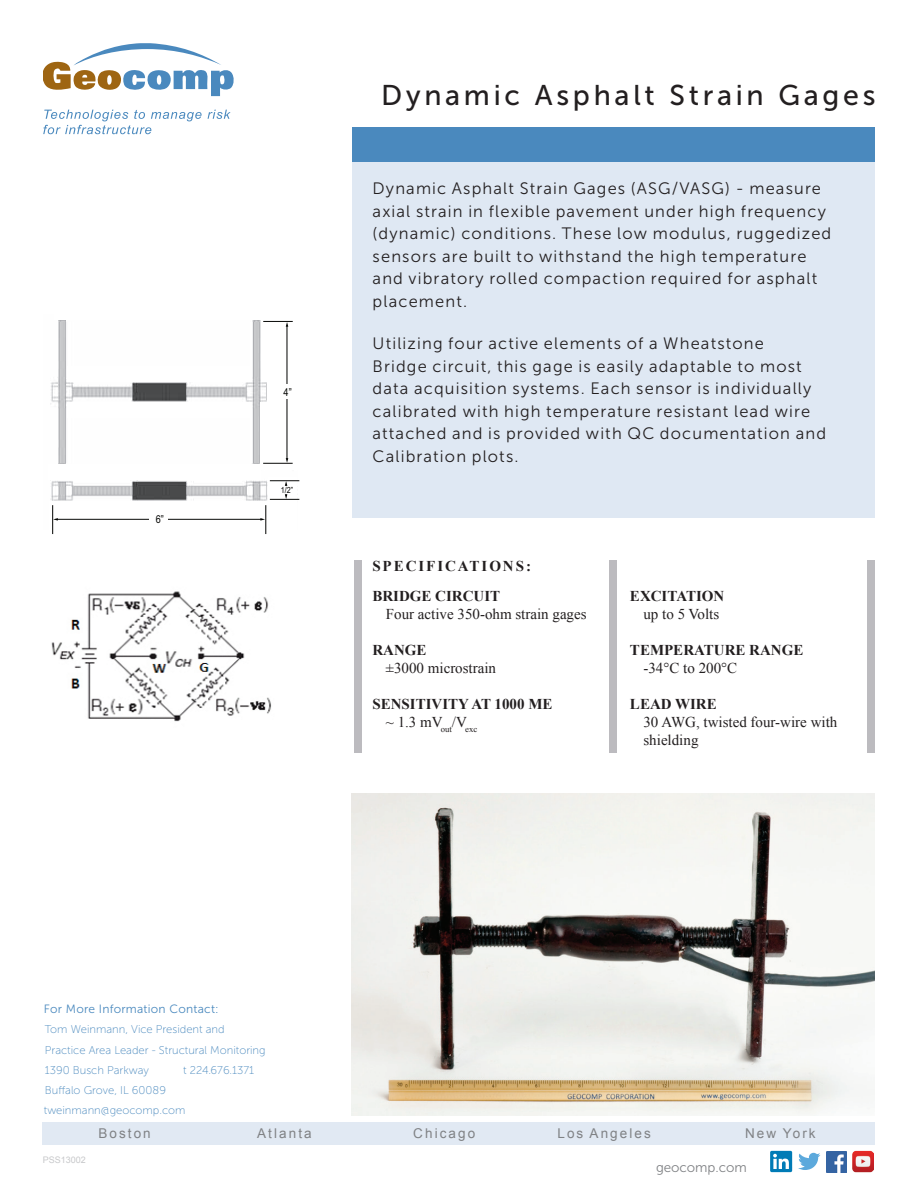
<style>
.page{position:relative;width:918px;height:1188px;background:#fff}
.page>*{position:absolute;margin:0;border:0;box-sizing:border-box;transform-origin:0 0}
.t1{font:28.5px "Museo Sans 500";letter-spacing:.13em;color:#231f20}
.Body_text{font:16.5px/22.5px "Museo Sans 300";letter-spacing:.07em;color:#231f20}
.t2{font:15px/18px "Times New Roman";color:#231f20}
.t3{font:700 15px "Times New Roman";color:#231f20}
.t4{font:700 15px "Times New Roman";letter-spacing:.13em;color:#231f20}
.t5{font:13.5px "Arial";letter-spacing:.155em;color:#808285}
.Title{font:13.5px "Museo Sans 300";letter-spacing:-.005em;color:#808285}
.t6{font:12px "Museo Sans 300";letter-spacing:.02em;color:#4a89be}
.t7{font:11.25px "Museo Sans 100";color:#4a89be}
.t8{font:10.95px "Arial Narrow";color:#040503}
.t9{font:9px "Arial";color:#c7c8ca}
.t10{font:8.55px "Arial Narrow";color:#040503}
</style>
<div class="page">
<img style="left:827px;top:1151px;width:20px;height:21px">
<svg style="left:798px;top:1153px;width:22px;height:17px"></svg>
<div style="left:770px;top:1151px;width:22px;height:21px;background:#007bb6;border-radius:2px"></div>
<svg style="left:773px;top:1154px;width:16px;height:15px"></svg>
<img style="left:853px;top:1151px;width:20px;height:21px">
<svg style="left:43px;top:43px;width:191px;height:53px"></svg>
<svg style="left:208px;top:110px;width:23px;height:9px"></svg>
<svg style="left:43px;top:110px;width:159px;height:24px"></svg>
<div style="left:43px;top:1122px;width:832px;height:23px;background:#e1e9f3"></div>
<div style="left:352px;top:149px;width:523px;height:369px;background:#dfe8f3"></div>
<div style="left:352px;top:127px;width:523px;height:35px;background:#4a89be"></div>
<img style="left:351px;top:794px;width:523px;height:322px">
<img style="left:50px;top:320px;width:217px;height:181px">
<img style="left:51px;top:591px;width:220px;height:131px">
<div style="left:261px;top:314px;width:47px;height:68px;background:#fff"></div>
<div style="left:48px;top:464px;width:213px;height:16px;background:#fff"></div>
<div style="left:67px;top:402px;width:185px;height:16px;background:#fff"></div>
<div style="left:67px;top:366px;width:185px;height:16px;background:#fff"></div>
<div style="left:261px;top:403px;width:41px;height:67px;background:#fff"></div>
<hr style="left:263px;top:321px;width:30px;height:1px;background:#040503">
<hr style="left:263px;top:463px;width:30px;height:1px;background:#040503">
<hr style="left:287px;top:326px;width:1px;height:133px;background:#040503">
<hr style="left:57px;top:519px;width:204px;height:1px;background:#040503">
<svg style="left:52px;top:505px;width:6px;height:29px"></svg>
<svg style="left:260px;top:480px;width:39px;height:54px"></svg>
<div style="left:279px;top:384px;width:16px;height:15px;background:#fff"></div>
<div style="left:149px;top:509px;width:19px;height:18px;background:#fff"></div>
<div style="left:277px;top:486px;width:18px;height:8px;background:#fff"></div>
<div style="left:354px;top:560px;width:7px;height:193px;background:#bcbbbf"></div>
<div style="left:609px;top:560px;width:7px;height:193px;background:#bcbbbf"></div>
<div style="left:868px;top:560px;width:7px;height:193px;background:#bcbbbf"></div>
<p class="t8" style="left:156px;top:511px;width:10px">6”</p>
<p class="t8" style="left:284px;top:384px;width:10px">4”</p>
<p class="t10" style="left:281px;top:484px;width:14px">1/2”</p>
<p class="t1" style="left:381px;top:79px;width:496px">Dynamic Asphalt Strain Gages</p>
<p class="Body_text" style="left:373px;top:177px;width:460px">Dynamic Asphalt Strain Gages (ASG/VASG) - measure axial strain in flexible pavement under high frequency (dynamic) conditions. These low modulus, ruggedized sensors are built to withstand the high temperature and vibratory rolled compaction required for asphalt placement.</p>
<p class="Body_text" style="left:373px;top:333px;width:455px">Utilizing four active elements of a Wheatstone<br>Bridge circuit, this gage is easily adaptable to most data acquisition systems. Each sensor is individually calibrated with high temperature resistant lead wire attached and is provided with QC documentation and Calibration plots.</p>
<p class="t4" style="left:372px;top:555px;width:160px">SPECIFICATIONS:</p>
<p class="t3" style="left:372px;top:585px;width:129px">BRIDGE CIRCUIT</p>
<p class="t2" style="left:386px;top:605px;width:202px">Four active 350-ohm strain gages</p>
<p class="t3" style="left:372px;top:639px;width:56px">RANGE</p>
<p class="t2" style="left:386px;top:659px;width:112px">±3000 microstrain</p>
<p class="t3" style="left:372px;top:693px;width:182px">SENSITIVITY AT 1000 ME</p>
<p class="t2" style="left:386px;top:713px;width:93px">~ 1.3 mV<sub>out</sub>/V<sub>exc</sub></p>
<p class="t3" style="left:630px;top:585px;width:96px">EXCITATION</p>
<p class="t2" style="left:643px;top:605px;width:77px">up to 5 Volts</p>
<p class="t3" style="left:630px;top:639px;width:175px">TEMPERATURE RANGE</p>
<p class="t2" style="left:643px;top:659px;width:95px">-34°C to 200°C</p>
<p class="t3" style="left:630px;top:693px;width:88px">LEAD WIRE</p>
<p class="t2" style="left:643px;top:713px;width:195px">30 AWG, twisted four-wire with shielding</p>
<p class="t6" style="left:44px;top:1002px;width:177px">For More Information Contact:</p>
<p class="t7" style="left:45px;top:1023px;width:181px">Tom Weinmann, Vice President and</p>
<p class="t7" style="left:45px;top:1044px;width:222px">Practice Area Leader - Structural Monitoring</p>
<p class="t7" style="left:45px;top:1064px;width:106px">1390 Busch Parkway</p>
<p class="t7" style="left:183px;top:1064px;width:72px">t 224.676.1371</p>
<p class="t7" style="left:45px;top:1085px;width:123px">Buffalo Grove, IL 60089</p>
<p class="t7" style="left:44px;top:1105px;width:143px">tweinmann@geocomp.com</p>
<p class="t9" style="left:43px;top:1154px;width:45px">PSS13002</p>
<p class="t5" style="left:98px;top:1125px;width:54px">Boston</p>
<p class="t5" style="left:257px;top:1125px;width:56px">Atlanta</p>
<p class="t5" style="left:413px;top:1125px;width:64px">Chicago</p>
<p class="t5" style="left:557px;top:1125px;width:95px">Los Angeles</p>
<p class="t5" style="left:745px;top:1125px;width:72px">New York</p>
<p class="Title" style="left:656px;top:1161px;width:92px">geocomp.com</p>
</div>
